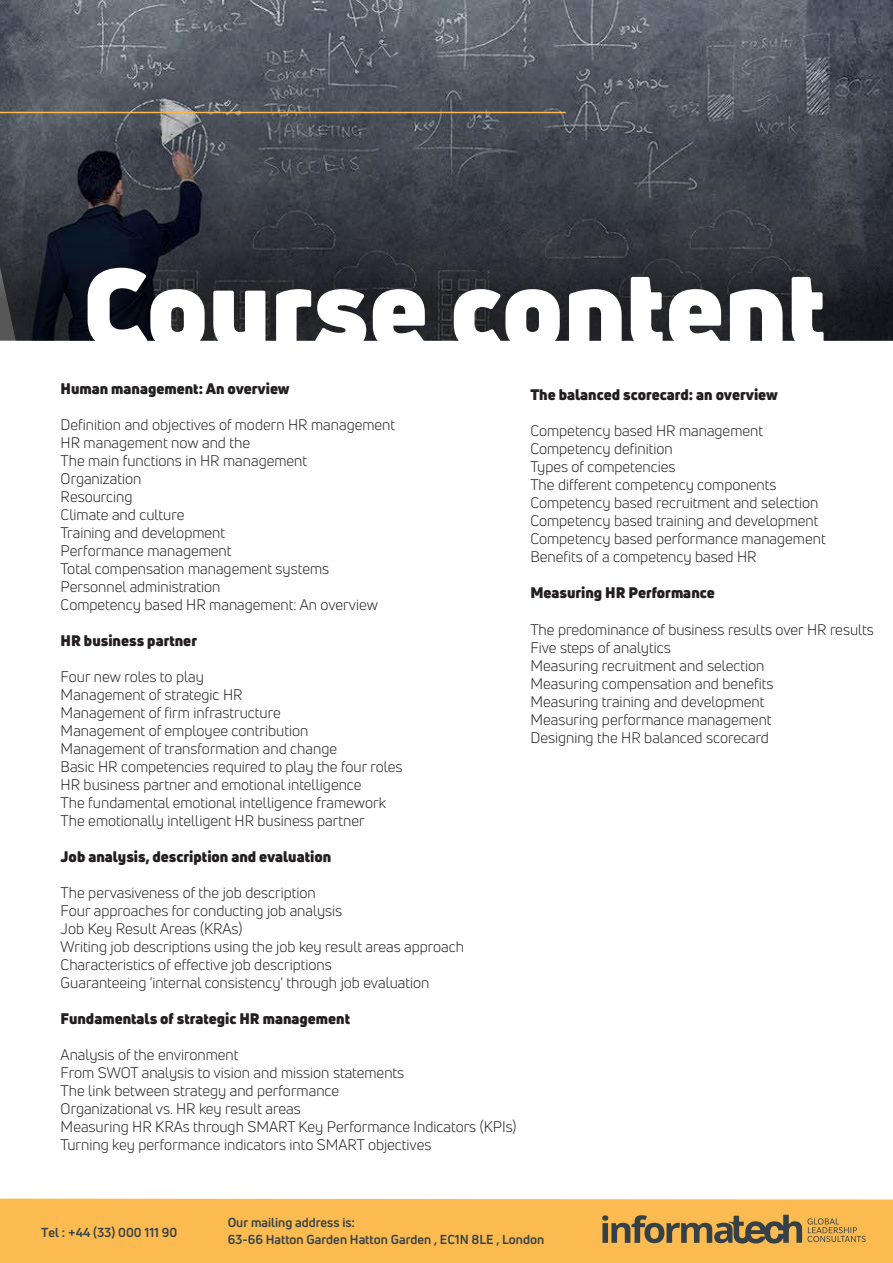
<style>
.page{position:relative;width:893px;height:1263px;background:#fff}
.page>*{position:absolute;margin:0;border:0;box-sizing:border-box;transform-origin:0 0}
.t1{font:900 110.7px "Uni Neue";color:#fff}
.t2{font:15px/18px "Uni Neue";color:#231f20}
.t3{font:900 15px "Uni Neue";color:#231f20}
.t4{font:700 12.75px/17px "Uni Neue";color:#354047}
</style>
<div class="page">
<div style="left:0;top:1198px;width:893px;height:65px;background:#fcbb50"></div>
<svg style="left:0;top:0;width:893px;height:341px;background:#40444c"></svg>
<hr style="left:0;top:112px;width:566px;height:1px;background:#fcb94f">
<svg style="left:602px;top:1215px;width:264px;height:30px;background:#b28d4c"></svg>
<h1 class="t1" style="left:82px;top:231px;width:745px">Course content</h1>
<p class="t3" style="left:61px;top:378px;width:231px">Human management: An overview</p>
<p class="t2" style="left:61px;top:415px;width:336px">Definition and objectives of modern HR management<br>HR management now and the<br>The main functions in HR management<br>Organization<br>Resourcing<br>Climate and culture<br>Training and development<br>Performance management<br>Total compensation management systems<br>Personnel administration<br>Competency based HR management: An overview</p>
<p class="t3" style="left:61px;top:630px;width:138px">HR business partner</p>
<p class="t2" style="left:61px;top:667px;width:343px">Four new roles to play<br>Management of strategic HR<br>Management of firm infrastructure<br>Management of employee contribution<br>Management of transformation and change<br>Basic HR competencies required to play the four roles HR business partner and emotional intelligence<br>The fundamental emotional intelligence framework The emotionally intelligent HR business partner</p>
<p class="t3" style="left:61px;top:846px;width:272px">Job analysis, description and evaluation</p>
<p class="t2" style="left:61px;top:883px;width:405px">The pervasiveness of the job description<br>Four approaches for conducting job analysis<br>Job Key Result Areas (KRAs)<br>Writing job descriptions using the job key result areas approach Characteristics of effective job descriptions<br>Guaranteeing 'internal consistency' through job evaluation</p>
<p class="t3" style="left:61px;top:1008px;width:291px">Fundamentals of strategic HR management</p>
<p class="t2" style="left:61px;top:1045px;width:457px">Analysis of the environment<br>From SWOT analysis to vision and mission statements<br>The link between strategy and performance<br>Organizational vs. HR key result areas<br>Measuring HR KRAs through SMART Key Performance Indicators (KPIs)<br>Turning key performance indicators into SMART objectives</p>
<p class="t3" style="left:530px;top:385px;width:249px">The balanced scorecard: an overview</p>
<p class="t2" style="left:530px;top:422px;width:297px">Competency based HR management Competency definition<br>Types of competencies<br>The different competency components Competency based recruitment and selection Competency based training and development Competency based performance management Benefits of a competency based HR</p>
<p class="t3" style="left:530px;top:583px;width:186px">Measuring HR Performance</p>
<p class="t2" style="left:530px;top:620px;width:345px">The predominance of business results over HR results Five steps of analytics<br>Measuring recruitment and selection<br>Measuring compensation and benefits<br>Measuring training and development<br>Measuring performance management<br>Designing the HR balanced scorecard</p>
<p class="t4" style="left:41px;top:1224px;width:138px">Tel : +44 (33) 000 111 90</p>
<p class="t4" style="left:228px;top:1214px;width:318px">Our mailing address is:<br>63-66 Hatton Garden Hatton Garden , EC1N 8LE , London</p>
</div>
